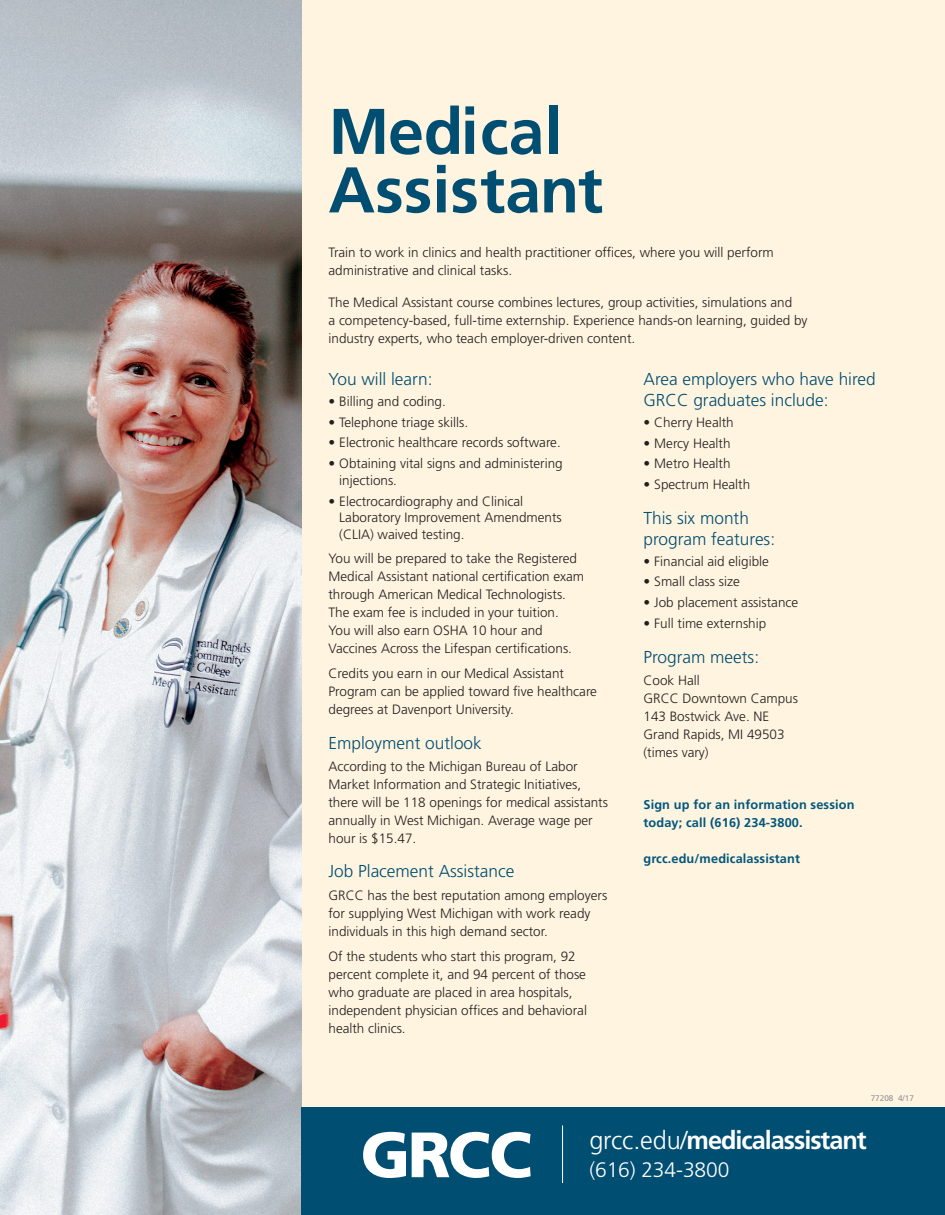
<style>
.page{position:relative;width:945px;height:1215px;background:#fff}
.page>*{position:absolute;margin:0;border:0;box-sizing:border-box;transform-origin:0 0}
.COURSE{font:700 64.5px/58.5px "Frutiger LT Std";color:#004e71}
.head_BF_24{font:700 25.5px "Frutiger LT Std";letter-spacing:-.04em;color:#fff}
.head_BF_24-2{font:300 21px "Frutiger LT Std";letter-spacing:-.005em;color:#fff}
.Heading{font:300 17.25px/21px "Frutiger LT Std";color:#004e71}
.Body{font:300 17.25px/21px "Frutiger LT Std";color:#004e71}
.Body-2{font:300 13.5px/18px "Frutiger LT Std";color:#231f20}
.subhead{font:700 12.75px/18px "Frutiger LT Std";letter-spacing:.01em;color:#00577d}
.NAME{font:8.25px "Frutiger LT Std";color:#939598}
.s1{font-weight:300}
</style>
<div class="page">
<div style="left:302px;top:0;width:643px;height:1215px;background:#fff4e0"></div>
<img style="left:0;top:0;width:302px;height:1215px">
<div style="left:302px;top:1108px;width:643px;height:107px;background:#004e71"></div>
<svg style="left:363px;top:1132px;width:168px;height:46px"></svg>
<hr style="left:562px;top:1125px;width:1px;height:58px;background:#fff">
<p class="COURSE" style="left:328px;top:103px;width:276px">Medical<br>Assistant</p>
<p class="Body-2" style="left:328px;top:244px;width:447px">Train to work in clinics and health practitioner offices, where you will perform administrative and clinical tasks.</p>
<p class="Body-2" style="left:328px;top:293px;width:481px">The Medical Assistant course combines lectures, group activities, simulations and<br>a competency-based, full-time externship. Experience hands-on learning, guided by industry experts, who teach employer-driven content.</p>
<p class="Heading" style="left:644px;top:369px;width:234px">Area employers who have hired<br>GRCC graduates include:</p>
<p class="Body-2" style="left:644px;top:413px;width:92px">• Cherry Health</p>
<p class="Body-2" style="left:644px;top:434px;width:89px">• Mercy Health</p>
<p class="Body-2" style="left:644px;top:455px;width:89px">• Metro Health</p>
<p class="Body-2" style="left:644px;top:476px;width:108px">• Spectrum Health</p>
<p class="Body" style="left:644px;top:508px;width:133px">This six month program features:</p>
<p class="Body-2" style="left:644px;top:552px;width:127px">• Financial aid eligible</p>
<p class="Body-2" style="left:644px;top:573px;width:98px">• Small class size</p>
<p class="Body-2" style="left:644px;top:594px;width:156px">• Job placement assistance</p>
<p class="Body-2" style="left:644px;top:615px;width:124px">• Full time externship</p>
<p class="Heading" style="left:644px;top:646px;width:117px">Program meets:</p>
<p class="Body-2" style="left:644px;top:671px;width:156px">Cook Hall<br>GRCC Downtown Campus<br>143 Bostwick Ave. NE<br>Grand Rapids, MI 49503 (times vary)</p>
<p class="subhead" style="left:644px;top:795px;width:213px">Sign up for an information session today; call (616) 234-3800.</p>
<p class="subhead" style="left:644px;top:849px;width:158px">grcc.edu/medicalassistant</p>
<p class="Heading" style="left:328px;top:369px;width:106px">You will learn:</p>
<p class="Body-2" style="left:328px;top:392px;width:119px">• Billing and coding.</p>
<p class="Body-2" style="left:328px;top:413px;width:141px">• Telephone triage skills.</p>
<p class="Body-2" style="left:328px;top:434px;width:234px">• Electronic healthcare records software.</p>
<p class="Body-2" style="left:339px;top:456px;width:225px;line-height:16.5px;text-indent:-11px">• Obtaining vital signs and administering injections.</p>
<p class="Body-2" style="left:339px;top:493px;width:224px;line-height:16.5px;text-indent:-11px">• Electrocardiography and Clinical<br>Laboratory Improvement Amendments (CLIA) waived testing.</p>
<p class="Body-2" style="left:328px;top:550px;width:257px">You will be prepared to take the Registered Medical Assistant national certification exam through American Medical Technologists.<br>The exam fee is included in your tuition.<br>You will also earn OSHA 10 hour and Vaccines Across the Lifespan certifications.</p>
<p class="Body-2" style="left:328px;top:665px;width:270px">Credits you earn in our Medical Assistant<br>Program can be applied toward five healthcare degrees at Davenport University.</p>
<p class="Heading" style="left:328px;top:732px;width:155px">Employment outlook</p>
<p class="Body-2" style="left:328px;top:757px;width:281px">According to the Michigan Bureau of Labor Market Information and Strategic Initiatives, there will be 118 openings for medical assistants annually in West Michigan. Average wage per hour is $15.47.</p>
<p class="Heading" style="left:328px;top:861px;width:187px">Job Placement Assistance</p>
<p class="Body-2" style="left:328px;top:886px;width:280px">GRCC has the best reputation among employers for supplying West Michigan with work ready individuals in this high demand sector.</p>
<p class="Body-2" style="left:328px;top:947px;width:260px">Of the students who start this program, 92 percent complete it, and 94 percent of those who graduate are placed in area hospitals, independent physician offices and behavioral health clinics.</p>
<p class="NAME" style="left:871px;top:1093px;width:45px">77208 4/17</p>
<p class="head_BF_24" style="left:589px;top:1125px;width:279px"><span class="s1">grcc.edu/</span>medicalassistant</p>
<p class="head_BF_24-2" style="left:589px;top:1157px;width:142px">(616) 234-3800</p>
</div>
